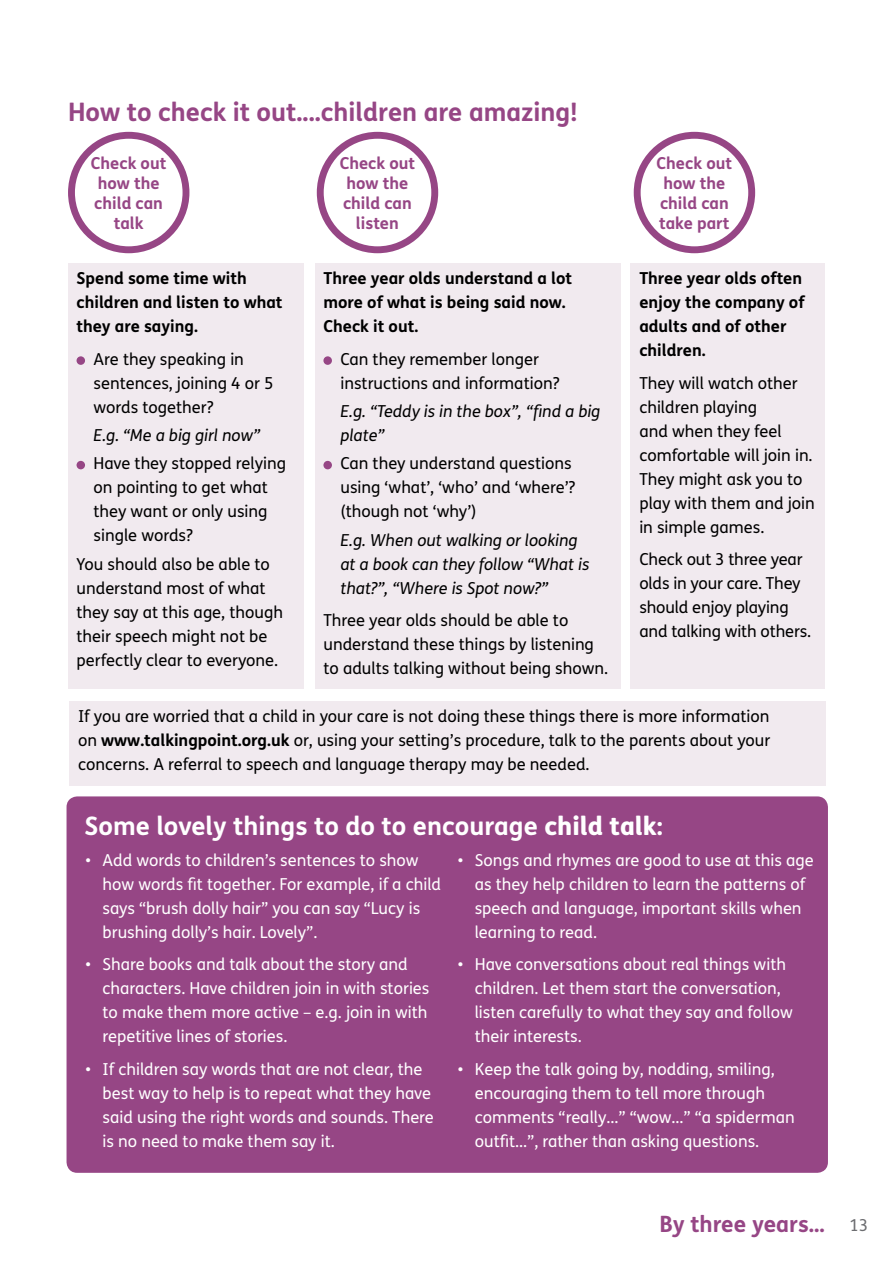
<style>
.page{position:relative;width:893px;height:1263px;background:#fff}
.page>*{position:absolute;margin:0;border:0;box-sizing:border-box;transform-origin:0 0}
.t1{font:700 25.5px "FS Me";color:#fff}
.t2{font:700 25.5px "FS Me";color:#964685}
.t3{font:700 22.5px "FS Me";color:#964685}
.t4{font:16.5px/24px "FS Me";color:#000}
.t5{font:16.5px/24px "FS Me";color:#fff}
.t6{font:700 16.5px/24px "FS Me";color:#000}
.t7{font:italic 16.5px/24px "FS Me";color:#000}
.t8{font:700 16.5px/19.8px "FS Me";color:#964685;text-align:center}
.t9{font:16.5px "FS Me";color:#6d6e71}
.s1{font-weight:700}
.s2{font-family:"FS Me Heavy";font-weight:400}
</style>
<div class="page">
<div style="left:68px;top:263px;width:235px;height:426px;background:#f1eaef"></div>
<div style="left:77px;top:356px;width:8px;height:9px;background:#964685;border-radius:50%"></div>
<div style="left:77px;top:461px;width:8px;height:8px;background:#964685;border-radius:50%"></div>
<div style="left:315px;top:263px;width:306px;height:426px;background:#f1eaef"></div>
<div style="left:323px;top:356px;width:9px;height:9px;background:#964685;border-radius:50%"></div>
<div style="left:323px;top:461px;width:9px;height:8px;background:#964685;border-radius:50%"></div>
<div style="left:631px;top:263px;width:194px;height:426px;background:#f1eaef"></div>
<div style="left:70px;top:701px;width:756px;height:84px;background:#f1eaef"></div>
<div style="left:69px;top:799px;width:757px;height:371px;background:#964685;border-radius:9px"></div>
<div style="left:67px;top:796px;width:761px;height:377px;border:4px solid #964685;border-radius:9px"></div>
<div style="left:634px;top:132px;width:121px;height:121px;border:7px solid #964685;border-radius:50%"></div>
<div style="left:317px;top:132px;width:121px;height:121px;border:7px solid #964685;border-radius:50%"></div>
<div style="left:68px;top:132px;width:121px;height:121px;border:7px solid #964685;border-radius:50%"></div>
<h1 class="t2" style="left:68px;top:92px;width:511px">How to check it out....children are amazing!</h1>
<p class="t8" style="left:91px;top:153px;width:77px">Check out how the child can talk</p>
<p class="t8" style="left:340px;top:153px;width:77px">Check out how the child can listen</p>
<p class="t8" style="left:657px;top:153px;width:77px;text-align:left">Check out how the child can take part</p>
<p class="t6" style="left:77px;top:266px;width:208px">Spend some time with children and listen to what they are saying.</p>
<p class="t4" style="left:94px;top:347px;width:182px">Are they speaking in sentences, joining 4 or 5 words together?</p>
<p class="t7" style="left:94px;top:423px;width:168px">E.g. “Me a big girl now”</p>
<p class="t4" style="left:94px;top:451px;width:194px">Have they stopped relying on pointing to get what they want or only using single words?</p>
<p class="t4" style="left:77px;top:551px;width:208px">You should also be able to understand most of what they say at this age, though their speech might not be perfectly clear to everyone.</p>
<p class="t6" style="left:323px;top:266px;width:250px">Three year olds understand a lot more of what is being said now.<br>Check it out.</p>
<p class="t4" style="left:340px;top:347px;width:221px">Can they remember longer instructions and information?</p>
<p class="t7" style="left:340px;top:399px;width:261px">E.g. “Teddy is in the box”, “find a big plate”</p>
<p class="t4" style="left:340px;top:451px;width:236px">Can they understand questions using ‘what’, ‘who’ and ‘where’? (though not ‘why’)</p>
<p class="t7" style="left:340px;top:527px;width:250px">E.g. When out walking or looking at a book can they follow “What is that?”, “Where is Spot now?”</p>
<p class="t4" style="left:323px;top:608px;width:286px">Three year olds should be able to understand these things by listening to adults talking without being shown.</p>
<p class="t6" style="left:639px;top:266px;width:167px">Three year olds often enjoy the company of adults and of other children.</p>
<p class="t4" style="left:639px;top:371px;width:177px">They will watch other children playing<br>and when they feel comfortable will join in.<br>They might ask you to play with them and join in simple games.</p>
<p class="t4" style="left:639px;top:547px;width:173px">Check out 3 three year olds in your care. They should enjoy playing and talking with others.</p>
<p class="t4" style="left:78px;top:703px;width:694px;text-align:justify">If you are worried that a child in your care is not doing these things there is more information on <span class="s1">www.talkingpoint.org.uk</span> or, using your setting’s procedure, talk to the parents about your concerns. A referral to speech and language therapy may be needed.</p>
<h1 class="t1" style="left:84px;top:807px;width:580px">Some lovely things to do to encourage <span class="s2">child talk</span>:</h1>
<p class="t5" style="left:103px;top:847px;width:340px;text-indent:-17px">• Add words to children’s sentences to show how words fit together. For example, if a child says “brush dolly hair” you can say “Lucy is brushing dolly’s hair. Lovely”.</p>
<p class="t5" style="left:103px;top:952px;width:328px;text-indent:-17px">• Share books and talk about the story and characters. Have children join in with stories to make them more active – e.g. join in with repetitive lines of stories.</p>
<p class="t5" style="left:103px;top:1056px;width:333px;text-indent:-17px">• If children say words that are not clear, the best way to help is to repeat what they have said using the right words and sounds. There is no need to make them say it.</p>
<p class="t5" style="left:475px;top:847px;width:340px;text-indent:-17px">• Songs and rhymes are good to use at this age as they help children to learn the patterns of speech and language, important skills when learning to read.</p>
<p class="t5" style="left:475px;top:952px;width:320px;text-indent:-17px">• Have conversations about real things with children. Let them start the conversation, listen carefully to what they say and follow their interests.</p>
<p class="t5" style="left:475px;top:1057px;width:321px;text-indent:-17px">• Keep the talk going by, nodding, smiling, encouraging them to tell more through comments “really...” “wow...” “a spiderman outfit...”, rather than asking questions.</p>
<h2 class="t3" style="left:659px;top:1207px;width:167px">By three years...</h2>
<p class="t9" style="left:849px;top:1213px;width:20px">13</p>
</div>
